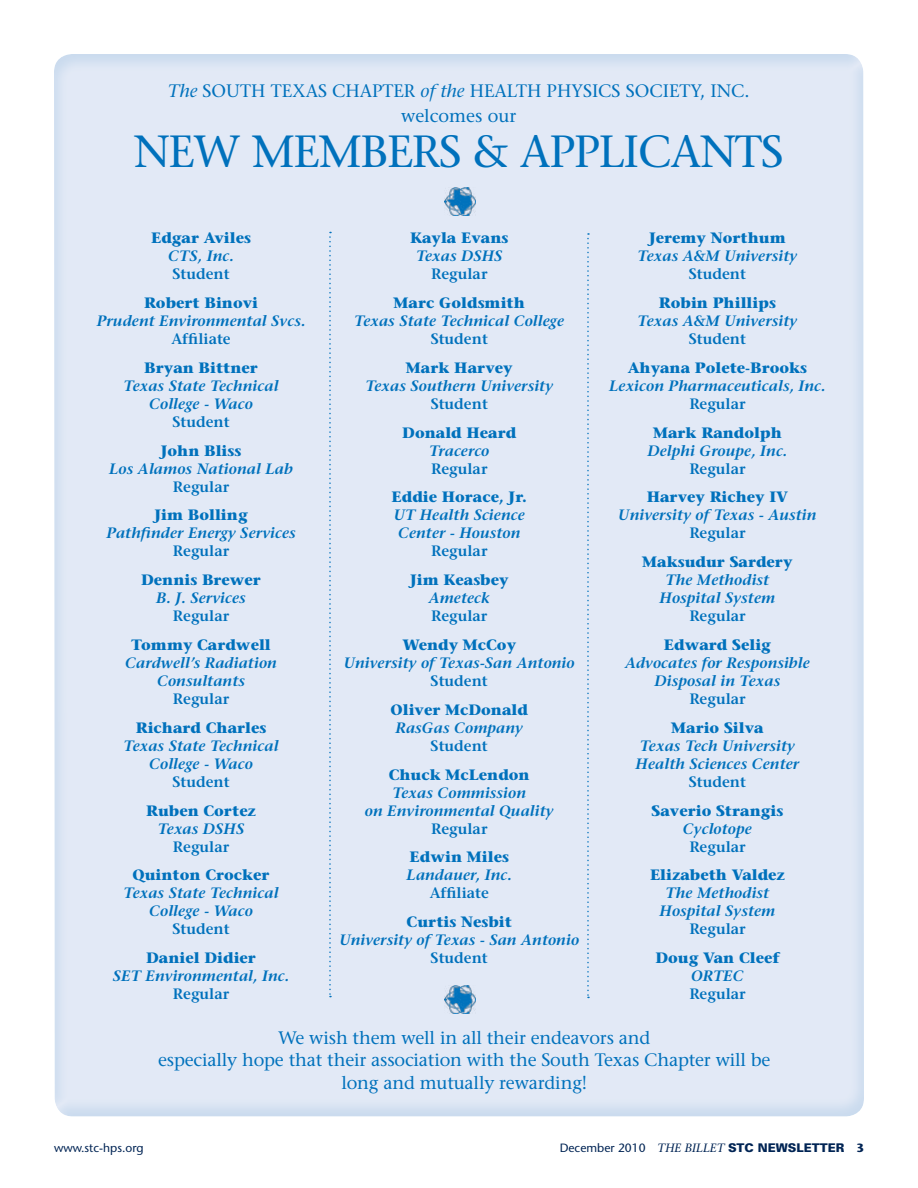
<style>
.page{position:relative;width:918px;height:1188px;background:#fff}
.page>*{position:absolute;margin:0;border:0;box-sizing:border-box;transform-origin:0 0}
.t1{font:500 45px "Stone Serif Std";letter-spacing:-.025em;color:#0071bc}
.t2{font:500 18px/22.5px "Stone Serif Std";letter-spacing:-.01em;color:#0071bc;text-align:center}
.t3{font:italic 600 15px/18px "Stone Serif Std";color:#0071bc;text-align:center}
.t4{font:700 15px "Stone Serif Std";color:#0071bc}
.t5{font:600 15px "Stone Serif Std";color:#0071bc}
.t6{font:900 12px "Univers LT Std";color:#002454}
.t7{font:500 12px "Stone Sans Std";color:#002454}
.s1{font-style:italic}
.s2{font-family:"Stone Sans Std";font-weight:500}
.s3{font-family:"Stone Serif Std";font-weight:500;font-style:italic}
.s4{font-family:"Stone Sans Std";font-weight:700}
</style>
<div class="page">
<div style="left:52px;top:48px;width:813px;height:1069px;background:#e2e9f6"></div>
<svg style="left:329px;top:232px;width:2px;height:765px"></svg>
<svg style="left:587px;top:233px;width:2px;height:765px"></svg>
<img style="left:444px;top:188px;width:31px;height:28px">
<img style="left:444px;top:986px;width:31px;height:28px">
<p class="t2" style="left:168px;top:78px;width:584px;line-height:25.5px"><span class="s1">The</span> SOUTH TEXAS CHAPTER <span class="s1">of the</span> HEALTH PHYSICS SOCIETY, INC. welcomes our</p>
<h1 class="t1" style="left:134px;top:125px;width:651px">NEW MEMBERS &amp; APPLICANTS</h1>
<p class="t4" style="left:151px;top:229px;width:101px">Edgar Aviles</p>
<p class="t3" style="left:168px;top:247px;width:67px">CTS, Inc.</p>
<p class="t5" style="left:172px;top:265px;width:59px">Student</p>
<p class="t4" style="left:144px;top:293px;width:116px">Robert Binovi</p>
<p class="t3" style="left:97px;top:312px;width:210px">Prudent Environmental Svcs.</p>
<p class="t5" style="left:171px;top:330px;width:61px">Affiliate</p>
<p class="t4" style="left:144px;top:358px;width:115px">Bryan Bittner</p>
<p class="t3" style="left:124px;top:377px;width:156px">Texas State Technical<br>College - Waco</p>
<p class="t5" style="left:172px;top:413px;width:59px">Student</p>
<p class="t4" style="left:161px;top:441px;width:82px">John Bliss</p>
<p class="t3" style="left:109px;top:459px;width:185px">Los Alamos National Lab</p>
<p class="t5" style="left:173px;top:477px;width:58px">Regular</p>
<p class="t4" style="left:154px;top:506px;width:95px">Jim Bolling</p>
<p class="t3" style="left:106px;top:524px;width:191px">Pathfinder Energy Services</p>
<p class="t5" style="left:173px;top:542px;width:58px">Regular</p>
<p class="t4" style="left:141px;top:571px;width:121px">Dennis Brewer</p>
<p class="t3" style="left:156px;top:589px;width:91px">B. J. Services</p>
<p class="t5" style="left:173px;top:607px;width:58px">Regular</p>
<p class="t4" style="left:131px;top:635px;width:141px">Tommy Cardwell</p>
<p class="t3" style="left:125px;top:654px;width:153px">Cardwell’s Radiation<br>Consultants</p>
<p class="t5" style="left:173px;top:690px;width:58px">Regular</p>
<p class="t4" style="left:136px;top:718px;width:132px">Richard Charles</p>
<p class="t3" style="left:124px;top:737px;width:156px">Texas State Technical<br>College - Waco</p>
<p class="t5" style="left:172px;top:773px;width:59px">Student</p>
<p class="t4" style="left:146px;top:801px;width:111px">Ruben Cortez</p>
<p class="t3" style="left:158px;top:819px;width:88px">Texas DSHS</p>
<p class="t5" style="left:173px;top:837px;width:58px">Regular</p>
<p class="t4" style="left:133px;top:866px;width:139px">Quinton Crocker</p>
<p class="t3" style="left:124px;top:884px;width:156px">Texas State Technical<br>College - Waco</p>
<p class="t5" style="left:172px;top:920px;width:59px">Student</p>
<p class="t4" style="left:146px;top:949px;width:111px">Daniel Didier</p>
<p class="t3" style="left:113px;top:967px;width:178px">SET Environmental, Inc.</p>
<p class="t5" style="left:173px;top:985px;width:58px">Regular</p>
<p class="t4" style="left:649px;top:229px;width:138px">Jeremy Northum</p>
<p class="t3" style="left:638px;top:247px;width:161px">Texas A&amp;M University</p>
<p class="t5" style="left:689px;top:265px;width:59px">Student</p>
<p class="t4" style="left:659px;top:293px;width:118px">Robin Phillips</p>
<p class="t3" style="left:638px;top:312px;width:161px">Texas A&amp;M University</p>
<p class="t5" style="left:689px;top:330px;width:59px">Student</p>
<p class="t4" style="left:628px;top:358px;width:181px">Ahyana Polete-Brooks</p>
<p class="t3" style="left:609px;top:377px;width:218px">Lexicon Pharmaceuticals, Inc.</p>
<p class="t5" style="left:689px;top:395px;width:58px">Regular</p>
<p class="t4" style="left:653px;top:423px;width:130px">Mark Randolph</p>
<p class="t3" style="left:648px;top:441px;width:141px">Delphi Groupe, Inc.</p>
<p class="t5" style="left:689px;top:459px;width:58px">Regular</p>
<p class="t4" style="left:647px;top:488px;width:143px">Harvey Richey IV</p>
<p class="t3" style="left:618px;top:506px;width:200px">University of Texas - Austin</p>
<p class="t5" style="left:689px;top:524px;width:58px">Regular</p>
<p class="t4" style="left:642px;top:553px;width:152px">Maksudur Sardery</p>
<p class="t3" style="left:660px;top:571px;width:117px">The Methodist<br>Hospital System</p>
<p class="t5" style="left:689px;top:607px;width:58px">Regular</p>
<p class="t4" style="left:664px;top:635px;width:109px">Edward Selig</p>
<p class="t3" style="left:625px;top:654px;width:186px">Advocates for Responsible<br>Disposal in Texas</p>
<p class="t5" style="left:689px;top:690px;width:58px">Regular</p>
<p class="t4" style="left:671px;top:718px;width:94px">Mario Silva</p>
<p class="t3" style="left:636px;top:737px;width:165px;text-align:left">Texas Tech University<br>Health Sciences Center</p>
<p class="t5" style="left:689px;top:773px;width:59px">Student</p>
<p class="t4" style="left:652px;top:801px;width:133px">Saverio Strangis</p>
<p class="t3" style="left:683px;top:819px;width:71px">Cyclotope</p>
<p class="t5" style="left:689px;top:837px;width:58px">Regular</p>
<p class="t4" style="left:650px;top:866px;width:136px">Elizabeth Valdez</p>
<p class="t3" style="left:660px;top:884px;width:117px">The Methodist<br>Hospital System</p>
<p class="t5" style="left:689px;top:920px;width:58px">Regular</p>
<p class="t4" style="left:655px;top:949px;width:126px">Doug Van Cleef</p>
<p class="t3" style="left:691px;top:967px;width:54px">ORTEC</p>
<p class="t5" style="left:689px;top:985px;width:58px">Regular</p>
<p class="t2" style="left:158px;top:1026px;width:614px">We wish them well in all their endeavors and<br>especially hope that their association with the South Texas Chapter will be long and mutually rewarding!</p>
<p class="t4" style="left:410px;top:229px;width:100px">Kayla Evans</p>
<p class="t3" style="left:416px;top:247px;width:88px">Texas DSHS</p>
<p class="t5" style="left:431px;top:265px;width:58px">Regular</p>
<p class="t4" style="left:394px;top:293px;width:133px">Marc Goldsmith</p>
<p class="t3" style="left:354px;top:312px;width:211px">Texas State Technical College</p>
<p class="t5" style="left:431px;top:330px;width:59px">Student</p>
<p class="t4" style="left:406px;top:358px;width:108px">Mark Harvey</p>
<p class="t3" style="left:365px;top:377px;width:189px">Texas Southern University</p>
<p class="t5" style="left:431px;top:395px;width:59px">Student</p>
<p class="t4" style="left:402px;top:423px;width:115px">Donald Heard</p>
<p class="t3" style="left:429px;top:441px;width:62px">Tracerco</p>
<p class="t5" style="left:431px;top:459px;width:58px">Regular</p>
<p class="t4" style="left:392px;top:488px;width:137px">Eddie Horace, Jr.</p>
<p class="t3" style="left:394px;top:506px;width:133px;text-align:left">UT Health Science<br>Center - Houston</p>
<p class="t5" style="left:431px;top:542px;width:58px">Regular</p>
<p class="t4" style="left:410px;top:571px;width:100px">Jim Keasbey</p>
<p class="t3" style="left:429px;top:589px;width:63px">Ameteck</p>
<p class="t5" style="left:431px;top:607px;width:58px">Regular</p>
<p class="t4" style="left:402px;top:635px;width:115px">Wendy McCoy</p>
<p class="t3" style="left:344px;top:654px;width:232px">University of Texas-San Antonio</p>
<p class="t5" style="left:431px;top:672px;width:59px">Student</p>
<p class="t4" style="left:391px;top:700px;width:139px">Oliver McDonald</p>
<p class="t3" style="left:395px;top:719px;width:129px">RasGas Company</p>
<p class="t5" style="left:431px;top:737px;width:59px">Student</p>
<p class="t4" style="left:389px;top:765px;width:142px">Chuck McLendon</p>
<p class="t3" style="left:365px;top:783px;width:190px">Texas Commission<br>on Environmental Quality</p>
<p class="t5" style="left:431px;top:819px;width:58px">Regular</p>
<p class="t4" style="left:410px;top:848px;width:101px">Edwin Miles</p>
<p class="t3" style="left:407px;top:866px;width:107px">Landauer, Inc.</p>
<p class="t5" style="left:430px;top:884px;width:61px">Affiliate</p>
<p class="t4" style="left:407px;top:913px;width:107px">Curtis Nesbit</p>
<p class="t3" style="left:339px;top:931px;width:241px">University of Texas - San Antonio</p>
<p class="t5" style="left:431px;top:949px;width:59px">Student</p>
<p class="t7" style="left:54px;top:1141px;width:91px">www.stc-hps.org</p>
<p class="t6" style="left:560px;top:1140px;width:306px"><span class="s2">December 2010</span> <span class="s3">THE BILLET</span> STC NEWSLETTER <span class="s4">3</span></p>
</div>
